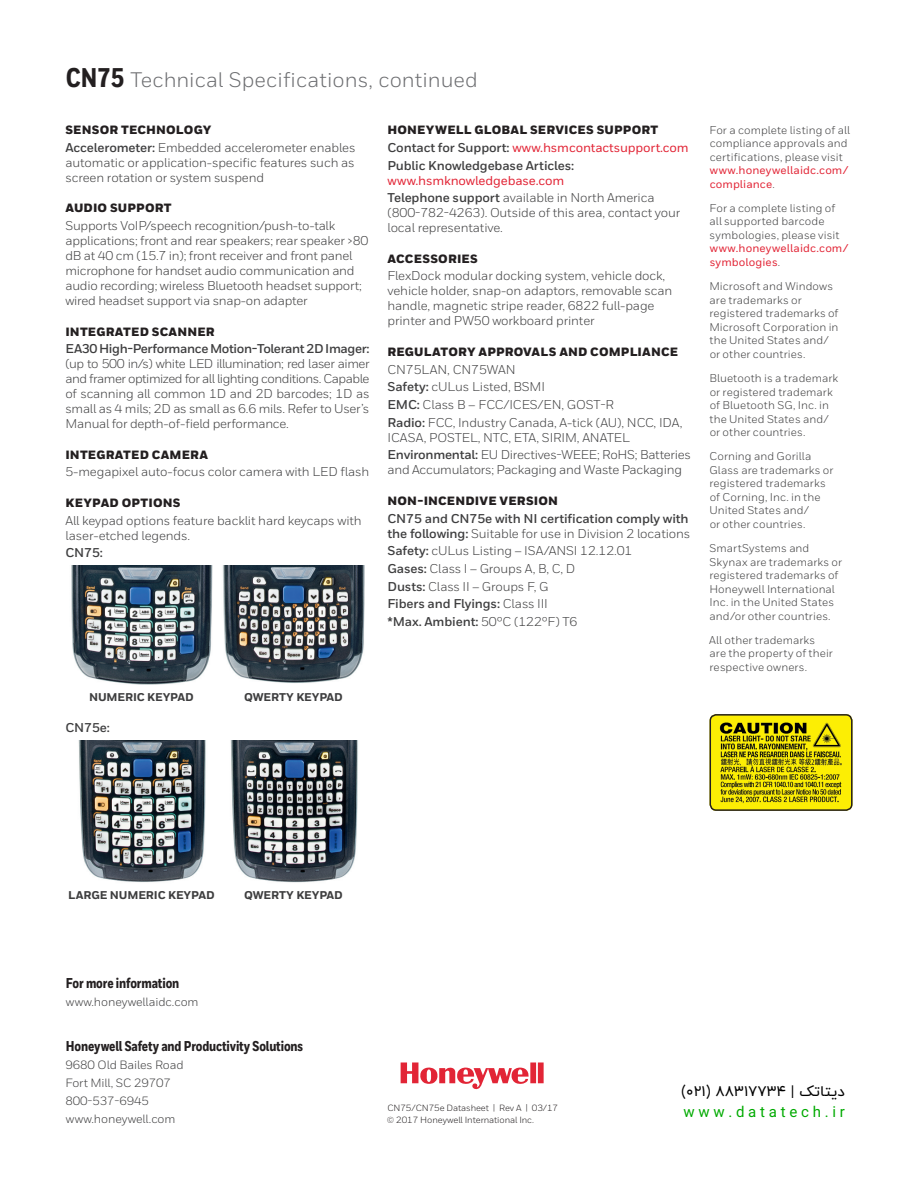
<style>
.page{position:relative;width:918px;height:1188px;background:#fff}
.page>*{position:absolute;margin:0;border:0;box-sizing:border-box;transform-origin:0 0}
.Datasheet__Specifica{font:21px "Honeywell Sans";color:#6c6d70}
.t1{font:15px "IRAN Yekan FN";color:#000}
.t2{font:15px "IRAN Yekan FN";letter-spacing:.25em;color:#0a0}
.Cover__Address_Block{font:800 14.25px "Honeywell Cond";letter-spacing:-.01em;color:#231f20}
.Datasheet__Specifica-2{font:12.75px/15px "Honeywell Sans";letter-spacing:-.01em;color:#3e3e3f}
.Datasheet__Specifica-3{font:700 12.75px/15px "Honeywell Sans";letter-spacing:-.01em;color:#3e3e3f}
.Datasheet__Specifica-4{font:500 12.75px "Honeywell Sans";letter-spacing:-.01em;color:#e22536}
.Datasheet__Specifica-5{font:900 12px "Honeywell Sans";letter-spacing:.015em;color:#231f20}
.Cover__Address_Block-2{font:12px "Honeywell Sans";letter-spacing:-.01em;color:#3e3e3f}
.Datasheet__Specifica-6{font:11.25px/13.5px "Honeywell Sans";letter-spacing:.005em;color:#3e3e3f}
.Datasheet__Specifica-7{font:800 11.25px "Honeywell Sans";letter-spacing:-.01em;color:#3e3e3f}
.Cover__Copyright{font:9px "Honeywell Sans";letter-spacing:-.01em;color:#231f20}
.s1{font-family:"Honeywell Cond";font-weight:800;font-size:27px;color:#231f20}
.s2{font-weight:700}
.s3{font-weight:700;color:#3e3e3f}
.s4{font-weight:500;color:#e22536}
.s5{font-weight:400}
</style>
<div class="page">
<svg style="left:401px;top:1062px;width:143px;height:27px"></svg>
<img style="left:710px;top:714px;width:140px;height:97px">
<div style="left:710px;top:714px;width:143px;height:97px;border:2px solid #231f20;border-radius:6px"></div>
<img style="left:71px;top:565px;width:142px;height:120px">
<img style="left:222px;top:565px;width:143px;height:118px">
<img style="left:78px;top:740px;width:128px;height:142px">
<img style="left:230px;top:740px;width:128px;height:143px">
<p class="Datasheet__Specifica" style="left:66px;top:67px;width:414px"><span class="s1">CN75</span> Technical Specifications, continued</p>
<p class="Datasheet__Specifica-5" style="left:65px;top:123px;width:147px">SENSOR TECHNOLOGY</p>
<p class="Datasheet__Specifica-2" style="left:65px;top:140px;width:292px;text-align:justify"><span class="s2">Accelerometer:</span> Embedded accelerometer enables automatic or application-specific features such as screen rotation or system suspend</p>
<p class="Datasheet__Specifica-5" style="left:65px;top:201px;width:108px">AUDIO SUPPORT</p>
<p class="Datasheet__Specifica-2" style="left:65px;top:218px;width:305px">Supports VoIP/speech recognition/push-to-talk applications; front and rear speakers; rear speaker &gt;80 dB at 40 cm (15.7 in); front receiver and front panel microphone for handset audio communication and audio recording; wireless Bluetooth headset support; wired headset support via snap-on adapter</p>
<p class="Datasheet__Specifica-5" style="left:65px;top:324px;width:151px">INTEGRATED SCANNER</p>
<p class="Datasheet__Specifica-2" style="left:65px;top:341px;width:306px;text-align:justify"><span class="s2">EA30 High-Performance Motion-Tolerant 2D Imager: </span>(up to 500 in/s) white LED illumination; red laser aimer and framer optimized for all lighting conditions. Capable of scanning all common 1D and 2D barcodes; 1D as small as 4 mils; 2D as small as 6.6 mils. Refer to User’s Manual for depth-of-field performance.</p>
<p class="Datasheet__Specifica-5" style="left:65px;top:447px;width:144px">INTEGRATED CAMERA</p>
<p class="Datasheet__Specifica-2" style="left:65px;top:464px;width:306px">5-megapixel auto-focus color camera with LED flash</p>
<p class="Datasheet__Specifica-5" style="left:65px;top:495px;width:117px">KEYPAD OPTIONS</p>
<p class="Datasheet__Specifica-2" style="left:65px;top:513px;width:298px">All keypad options feature backlit hard keycaps with laser-etched legends.</p>
<p class="Datasheet__Specifica-3" style="left:65px;top:546px;width:39px">CN75:</p>
<p class="Datasheet__Specifica-5" style="left:387px;top:123px;width:272px">HONEYWELL GLOBAL SERVICES SUPPORT</p>
<p class="Datasheet__Specifica-4" style="left:387px;top:140px;width:303px"><span class="s3">Contact for Support:</span> www.hsmcontactsupport.com</p>
<p class="Datasheet__Specifica-3" style="left:387px;top:158px;width:188px">Public Knowledgebase Articles: <span class="s4">www.hsmknowledgebase.com</span></p>
<p class="Datasheet__Specifica-2" style="left:387px;top:190px;width:294px"><span class="s2">Telephone support</span> available in North America (800-782-4263). Outside of this area, contact your local representative.</p>
<p class="Datasheet__Specifica-5" style="left:387px;top:251px;width:92px">ACCESSORIES</p>
<p class="Datasheet__Specifica-2" style="left:387px;top:269px;width:286px">FlexDock modular docking system, vehicle dock, vehicle holder, snap-on adaptors, removable scan handle, magnetic stripe reader, 6822 full-page printer and PW50 workboard printer</p>
<p class="Datasheet__Specifica-5" style="left:387px;top:344px;width:292px">REGULATORY APPROVALS AND COMPLIANCE</p>
<p class="Datasheet__Specifica-2" style="left:387px;top:362px;width:130px">CN75LAN, CN75WAN</p>
<p class="Datasheet__Specifica-2" style="left:387px;top:379px;width:159px"><span class="s2">Safety:</span> cULus Listed, BSMI</p>
<p class="Datasheet__Specifica-2" style="left:387px;top:397px;width:228px"><span class="s2">EMC:</span> Class B – FCC/ICES/EN, GOST-R</p>
<p class="Datasheet__Specifica-2" style="left:387px;top:415px;width:296px"><span class="s2">Radio:</span> FCC, Industry Canada, A-tick (AU), NCC, IDA,<br>ICASA, POSTEL, NTC, ETA, SIRIM, ANATEL</p>
<p class="Datasheet__Specifica-2" style="left:387px;top:448px;width:305px"><span class="s2">Environmental:</span> EU Directives-WEEE; RoHS; Batteries and Accumulators; Packaging and Waste Packaging</p>
<p class="Datasheet__Specifica-5" style="left:387px;top:493px;width:172px">NON-INCENDIVE VERSION</p>
<p class="Datasheet__Specifica-3" style="left:387px;top:511px;width:304px">CN75 and CN75e with NI certification comply with the following: <span class="s5">Suitable for use in Division 2 locations</span></p>
<p class="Datasheet__Specifica-2" style="left:387px;top:543px;width:247px"><span class="s2">Safety:</span> cULus Listing – ISA/ANSI 12.12.01</p>
<p class="Datasheet__Specifica-2" style="left:387px;top:561px;width:189px"><span class="s2">Gases:</span> Class I – Groups A, B, C, D</p>
<p class="Datasheet__Specifica-2" style="left:387px;top:579px;width:162px"><span class="s2">Dusts:</span> Class II – Groups F, G</p>
<p class="Datasheet__Specifica-3" style="left:387px;top:597px;width:162px">Fibers and Flyings: <span class="s5">Class III</span></p>
<p class="Datasheet__Specifica-3" style="left:387px;top:614px;width:191px">*Max. Ambient: <span class="s5">50°C (122°F) T6</span></p>
<p class="Datasheet__Specifica-7" style="left:89px;top:690px;width:106px">NUMERIC KEYPAD</p>
<p class="Datasheet__Specifica-7" style="left:244px;top:690px;width:100px">QWERTY KEYPAD</p>
<p class="Datasheet__Specifica-3" style="left:65px;top:720px;width:46px">CN75e:</p>
<p class="Datasheet__Specifica-6" style="left:709px;top:123px;width:142px">For a complete listing of all compliance approvals and certifications, please visit <span class="s4">www.honeywellaidc.com/ compliance</span>.</p>
<p class="Datasheet__Specifica-6" style="left:709px;top:201px;width:141px">For a complete listing of all supported barcode symbologies, please visit <span class="s4">www.honeywellaidc.com/ symbologies</span>.</p>
<p class="Datasheet__Specifica-6" style="left:709px;top:280px;width:131px">Microsoft and Windows are trademarks or registered trademarks of<br>Microsoft Corporation in the United States and/ or other countries.</p>
<p class="Datasheet__Specifica-6" style="left:709px;top:371px;width:130px">Bluetooth is a trademark or registered trademark of Bluetooth SG, Inc. in the United States and/ or other countries.</p>
<p class="Datasheet__Specifica-6" style="left:709px;top:450px;width:126px">Corning and Gorilla<br>Glass are trademarks or registered trademarks of Corning, Inc. in the<br>United States and/<br>or other countries.</p>
<p class="Datasheet__Specifica-6" style="left:709px;top:542px;width:134px">SmartSystems and<br>Skynax are trademarks or registered trademarks of<br>Honeywell International<br>Inc. in the United States and/or other countries.</p>
<p class="Datasheet__Specifica-6" style="left:709px;top:633px;width:125px">All other trademarks are the property of their respective owners.</p>
<p class="Datasheet__Specifica-7" style="left:68px;top:888px;width:148px">LARGE NUMERIC KEYPAD</p>
<p class="Datasheet__Specifica-7" style="left:244px;top:888px;width:100px">QWERTY KEYPAD</p>
<p class="Cover__Address_Block" style="left:66px;top:974px;width:115px">For more information</p>
<p class="Cover__Address_Block-2" style="left:66px;top:994px;width:134px">www.honeywellaidc.com</p>
<p class="Cover__Address_Block" style="left:66px;top:1037px;width:239px">Honeywell Safety and Productivity Solutions</p>
<p class="Cover__Address_Block-2" style="left:65px;top:1057px;width:120px">9680 Old Bailes Road</p>
<p class="Cover__Address_Block-2" style="left:65px;top:1075px;width:107px">Fort Mill, SC 29707</p>
<p class="Cover__Address_Block-2" style="left:65px;top:1093px;width:85px">800-537-6945</p>
<p class="Cover__Address_Block-2" style="left:66px;top:1111px;width:111px">www.honeywell.com</p>
<p class="Cover__Copyright" style="left:387px;top:1102px;width:172px">CN75/CN75e Datasheet | Rev A | 03/17</p>
<p class="Cover__Copyright" style="left:387px;top:1114px;width:149px">© 2017 Honeywell International Inc.</p>
<p class="t1" style="left:681px;top:1078px;width:165px">)021( 88317734 ک| دیتات</p>
<p class="t2" style="left:683px;top:1099px;width:163px">www.datatech.ir</p>
</div>
